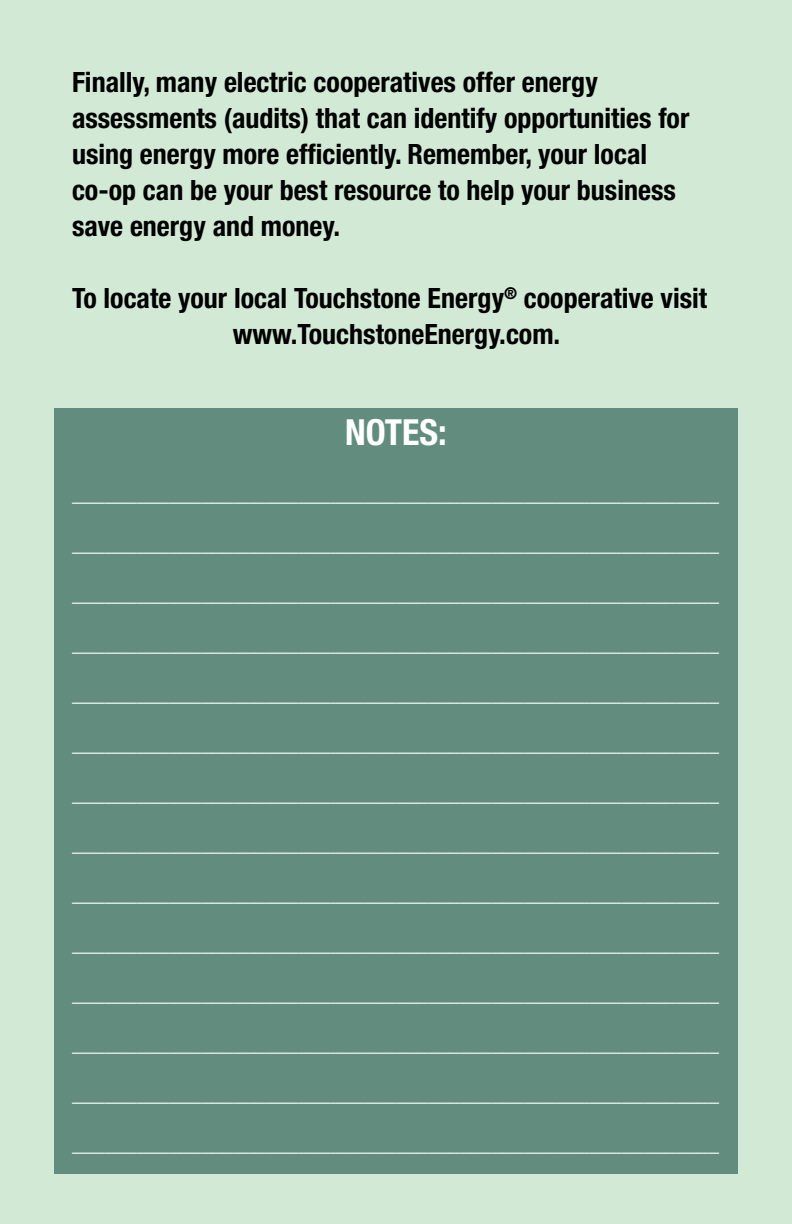
<style>
.page{position:relative;width:792px;height:1224px;background:#d1e9d5}
.page>*{position:absolute;margin:0;border:0;box-sizing:border-box;transform-origin:0 0}
.t1{font:700 condensed 36px "Helvetica Neue LT Std";color:#fff}
.t2{font:700 condensed 28px/36px "Helvetica Neue LT Std";color:#000}
.t3{font:22px "Helvetica Neue LT Std";color:#fff}
</style>
<div class="page">
<div style="left:54px;top:408px;width:684px;height:766px;background:#628d7e"></div>
<p class="t2" style="left:72px;top:64px;width:619px">Finally, many electric cooperatives offer energy assessments (audits) that can identify opportunities for using energy more efficiently. Remember, your local co-op can be your best resource to help your business save energy and money.</p>
<p class="t2" style="left:72px;top:280px;width:637px;text-align:center">To locate your local Touchstone Energy<sup>®</sup> cooperative visit www.TouchstoneEnergy.com.</p>
<h1 class="t1" style="left:345px;top:410px;width:103px">NOTES:</h1>
<p class="t3" style="left:72px;top:480px;width:649px">____________________________________________________________</p>
<p class="t3" style="left:72px;top:530px;width:649px">____________________________________________________________</p>
<p class="t3" style="left:72px;top:580px;width:649px">____________________________________________________________</p>
<p class="t3" style="left:72px;top:630px;width:649px">____________________________________________________________</p>
<p class="t3" style="left:72px;top:680px;width:649px">____________________________________________________________</p>
<p class="t3" style="left:72px;top:730px;width:649px">____________________________________________________________</p>
<p class="t3" style="left:72px;top:780px;width:649px">____________________________________________________________</p>
<p class="t3" style="left:72px;top:830px;width:649px">____________________________________________________________</p>
<p class="t3" style="left:72px;top:880px;width:649px">____________________________________________________________</p>
<p class="t3" style="left:72px;top:930px;width:649px">____________________________________________________________</p>
<p class="t3" style="left:72px;top:980px;width:649px">____________________________________________________________</p>
<p class="t3" style="left:72px;top:1030px;width:649px">____________________________________________________________</p>
<p class="t3" style="left:72px;top:1080px;width:649px">____________________________________________________________</p>
<p class="t3" style="left:72px;top:1130px;width:649px">____________________________________________________________</p>
</div>
